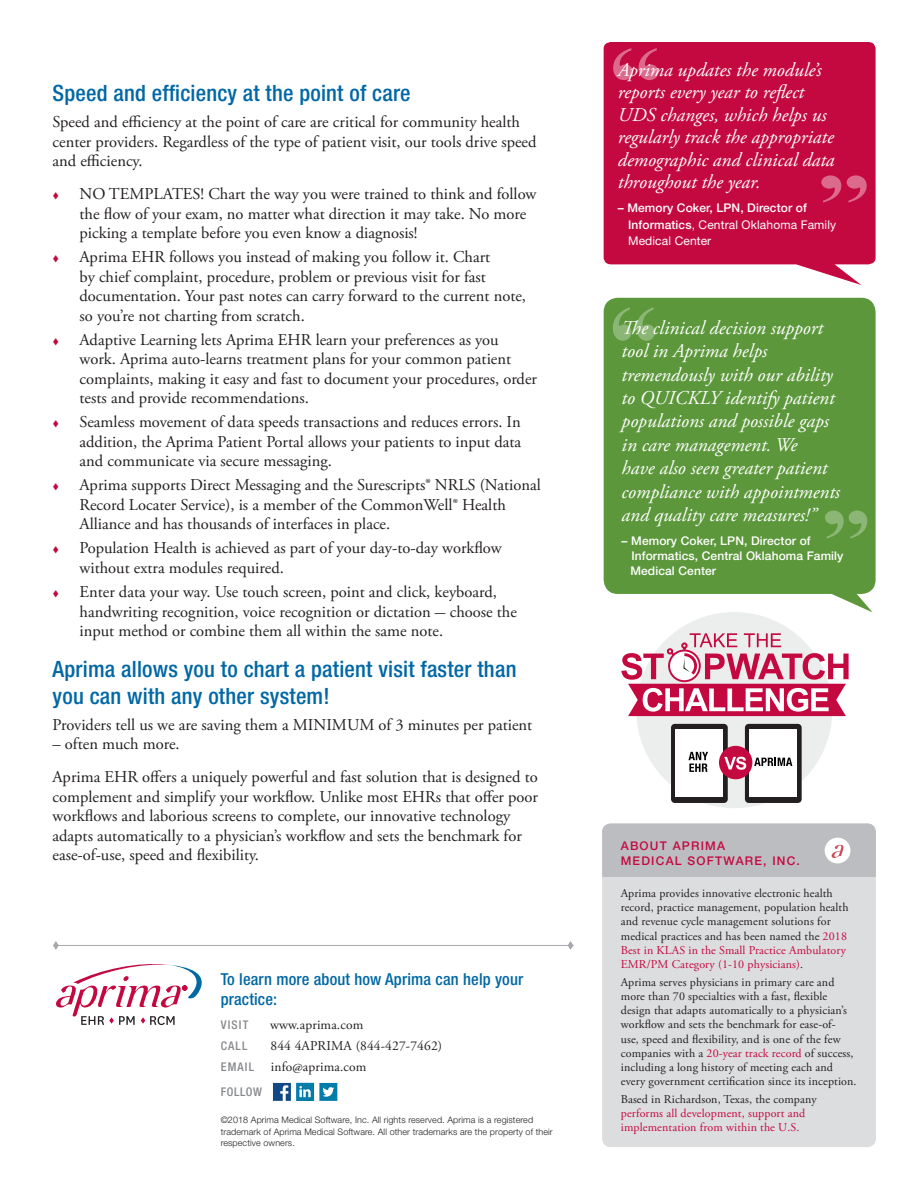
<style>
.page{position:relative;width:918px;height:1188px;background:#fff}
.page>*{position:absolute;margin:0;border:0;box-sizing:border-box;transform-origin:0 0}
.t1{font:500 condensed 22.5px/27px "Helvetica Neue";letter-spacing:.01em;color:#0068a5}
.t2{font:italic 19.5px/23.4px "Adobe Garamond Pro";color:#fff}
.t3{font:16.5px/19.5px "Adobe Garamond Pro";color:#231f20}
.t4{font:500 condensed 16.5px/19.5px "Helvetica Neue";letter-spacing:.01em;color:#0068a5}
.t5{font:13.5px "Adobe Garamond Pro";letter-spacing:.01em;color:#231f20}
.t6{font:12px/14.2px "Adobe Garamond Pro";letter-spacing:.01em;color:#231f20}
.t7{font:500 12px "Helvetica Neue";letter-spacing:.01em;color:#fff}
.t8{font:12px/14.2px "Adobe Garamond Pro";letter-spacing:.01em;color:#c40941}
.t9{font:12px "Helvetica Neue";letter-spacing:.01em;color:#fff}
.t10{font:500 12px/15px "Helvetica Neue";letter-spacing:.1em;color:#c40941}
.t11{font:500 condensed 12px "Helvetica Neue";letter-spacing:.1em;color:#87898c}
.t12{font:300 9px/11.2px "Helvetica Neue";letter-spacing:.01em;color:#231f20}
.s1{color:#c40941}
.s2{font-family:"Helvetica Neue";font-weight:500;font-stretch:condensed;font-size:12px;color:#87898c}
.s3{font-weight:500}
.s4{color:#231f20}
</style>
<div class="page">
<hr style="left:57px;top:945px;width:516px;height:1px;background:#a8a9ad">
<svg style="left:53px;top:941px;width:6px;height:9px"></svg>
<svg style="left:568px;top:941px;width:5px;height:9px"></svg>
<svg style="left:56px;top:964px;width:146px;height:61px"></svg>
<svg style="left:273px;top:1083px;width:64px;height:18px"></svg>
<div style="left:636px;top:612px;width:196px;height:196px;background:#eceded;border-radius:50%"></div>
<svg style="left:621px;top:633px;width:228px;height:83px"></svg>
<div style="left:671px;top:724px;width:57px;height:79px;background:#231f20;border-radius:4px"></div>
<div style="left:676px;top:730px;width:47px;height:67px;background:#fff"></div>
<div style="left:745px;top:724px;width:57px;height:79px;background:#231f20;border-radius:4px"></div>
<div style="left:750px;top:730px;width:47px;height:67px;background:#fff"></div>
<svg style="left:688px;top:752px;width:20px;height:20px"></svg>
<svg style="left:754px;top:758px;width:38px;height:8px"></svg>
<div style="left:719px;top:746px;width:33px;height:33px;background:#c40941;border-radius:50%"></div>
<svg style="left:724px;top:757px;width:22px;height:13px"></svg>
<svg style="left:604px;top:42px;width:272px;height:243px;background:#c81d50"></svg>
<svg style="left:613px;top:48px;width:46px;height:32px"></svg>
<svg style="left:821px;top:175px;width:46px;height:28px"></svg>
<div style="left:602px;top:824px;width:274px;height:323px;background:#dcdddf;border-radius:9px"></div>
<div style="left:602px;top:823px;width:274px;height:54px;background:#bcbdc0"></div>
<div style="left:604px;top:298px;width:272px;height:296px;background:#5c983b;border-radius:14px"></div>
<svg style="left:823px;top:590px;width:49px;height:22px"></svg>
<svg style="left:613px;top:307px;width:42px;height:34px"></svg>
<svg style="left:825px;top:511px;width:42px;height:28px"></svg>
<p class="t1" style="left:53px;top:79px;width:360px">Speed and efficiency at the point of care</p>
<p class="t3" style="left:53px;top:113px;width:485px">Speed and efficiency at the point of care are critical for community health center providers. Regardless of the type of patient visit, our tools drive speed and efficiency.</p>
<p class="t3" style="left:80px;top:185px;width:458px;text-indent:-27px"><span class="s1">▼</span> NO TEMPLATES! Chart the way you were trained to think and follow the flow of your exam, no matter what direction it may take. No more picking a template before you even know a diagnosis!</p>
<p class="t3" style="left:80px;top:248px;width:448px;text-indent:-27px"><span class="s1">▼</span> Aprima EHR follows you instead of making you follow it. Chart<br>by chief complaint, procedure, problem or previous visit for fast documentation. Your past notes can carry forward to the current note, so you’re not charting from scratch.</p>
<p class="t3" style="left:80px;top:330px;width:459px;text-indent:-27px"><span class="s1">▼</span> Adaptive Learning lets Aprima EHR learn your preferences as you work. Aprima auto-learns treatment plans for your common patient complaints, making it easy and fast to document your procedures, order tests and provide recommendations.</p>
<p class="t3" style="left:80px;top:413px;width:443px;text-align:justify;text-indent:-27px"><span class="s1">▼</span> Seamless movement of data speeds transactions and reduces errors. In addition, the Aprima Patient Portal allows your patients to input data and communicate via secure messaging.</p>
<p class="t3" style="left:80px;top:476px;width:463px;text-indent:-27px"><span class="s1">▼</span> Aprima supports Direct Messaging and the Surescripts® NRLS (National<br>Record Locater Service), is a member of the CommonWell® Health<br>Alliance and has thousands of interfaces in place.</p>
<p class="t3" style="left:80px;top:539px;width:424px;text-indent:-27px"><span class="s1">▼</span> Population Health is achieved as part of your day-to-day workflow without extra modules required.</p>
<p class="t3" style="left:80px;top:583px;width:439px;text-indent:-27px"><span class="s1">▼</span> Enter data your way. Use touch screen, point and click, keyboard, handwriting recognition, voice recognition or dictation – choose the input method or combine them all within the same note.</p>
<p class="t1" style="left:53px;top:655px;width:465px">Aprima allows you to chart a patient visit faster than you can with any other system!</p>
<p class="t3" style="left:53px;top:715px;width:481px">Providers tell us we are saving them a MINIMUM of 3 minutes per patient</p>
<p class="t3" style="left:53px;top:735px;width:129px">– often much more.</p>
<p class="t3" style="left:53px;top:768px;width:487px">Aprima EHR offers a uniquely powerful and fast solution that is designed to complement and simplify your workflow. Unlike most EHRs that offer poor workflows and laborious screens to complete, our innovative technology adapts automatically to a physician’s workflow and sets the benchmark for ease-of-use, speed and flexibility.</p>
<p class="t4" style="left:221px;top:970px;width:304px">To learn more about how Aprima can help your practice:</p>
<p class="t11" style="left:221px;top:1017px;width:29px">VISIT</p>
<p class="t5" style="left:270px;top:1016px;width:95px">www.aprima.com</p>
<p class="t11" style="left:221px;top:1038px;width:28px">CALL</p>
<p class="t5" style="left:271px;top:1037px;width:173px">844 4APRIMA (844-427-7462)</p>
<p class="t5" style="left:221px;top:1058px;width:147px"><span class="s2">EMAIL</span> info@aprima.com</p>
<p class="t11" style="left:221px;top:1085px;width:43px">FOLLOW</p>
<p class="t12" style="left:221px;top:1114px;width:334px">©2018 Aprima Medical Software, Inc. All rights reserved. Aprima is a registered trademark of Aprima Medical Software. All other trademarks are the property of their respective owners.</p>
<p class="t2" style="left:618px;top:59px;width:218px;line-height:22.5px">Aprima updates the module’s reports every year to reflect<br>UDS changes, which helps us regularly track the appropriate demographic and clinical data throughout the year.</p>
<p class="t7" style="left:618px;top:201px;width:191px">– Memory Coker, LPN, Director of</p>
<p class="t9" style="left:628px;top:217px;width:210px"><span class="s3">Informatics</span>, Central Oklahoma Family</p>
<p class="t9" style="left:628px;top:234px;width:85px">Medical Center</p>
<p class="t2" style="left:622px;top:316px;width:220px">The clinical decision support tool in Aprima helps tremendously with our ability to QUICKLY identify patient populations and possible gaps in care management. We<br>have also seen greater patient compliance with appointments and quality care measures!”</p>
<p class="t7" style="left:622px;top:534px;width:191px">– Memory Coker, LPN, Director of</p>
<p class="t7" style="left:631px;top:549px;width:214px">Informatics, Central Oklahoma Family</p>
<p class="t7" style="left:630px;top:564px;width:87px">Medical Center</p>
<p class="t10" style="left:621px;top:838px;width:181px">ABOUT APRIMA<br>MEDICAL SOFTWARE, INC.</p>
<p class="t6" style="left:621px;top:886px;width:229px">Aprima provides innovative electronic health record, practice management, population health and revenue cycle management solutions for medical practices and has been named the <span class="s1">2018<br>Best in KLAS in the Small Practice Ambulatory EMR/PM Category (1-10 physicians)</span>.</p>
<p class="t6" style="left:621px;top:975px;width:237px">Aprima serves physicians in primary care and more than 70 specialties with a fast, flexible design that adapts automatically to a physician’s workflow and sets the benchmark for ease-of&shy;use, speed and flexibility, and is one of the few companies with a <span class="s1">20-year track record</span> of success, including a long history of meeting each and every government certification since its inception.</p>
<p class="t8" style="left:621px;top:1092px;width:198px"><span class="s4">Based in Richardson, Texas, the company </span>performs all development, support and implementation from within the U.S.</p>
</div>
